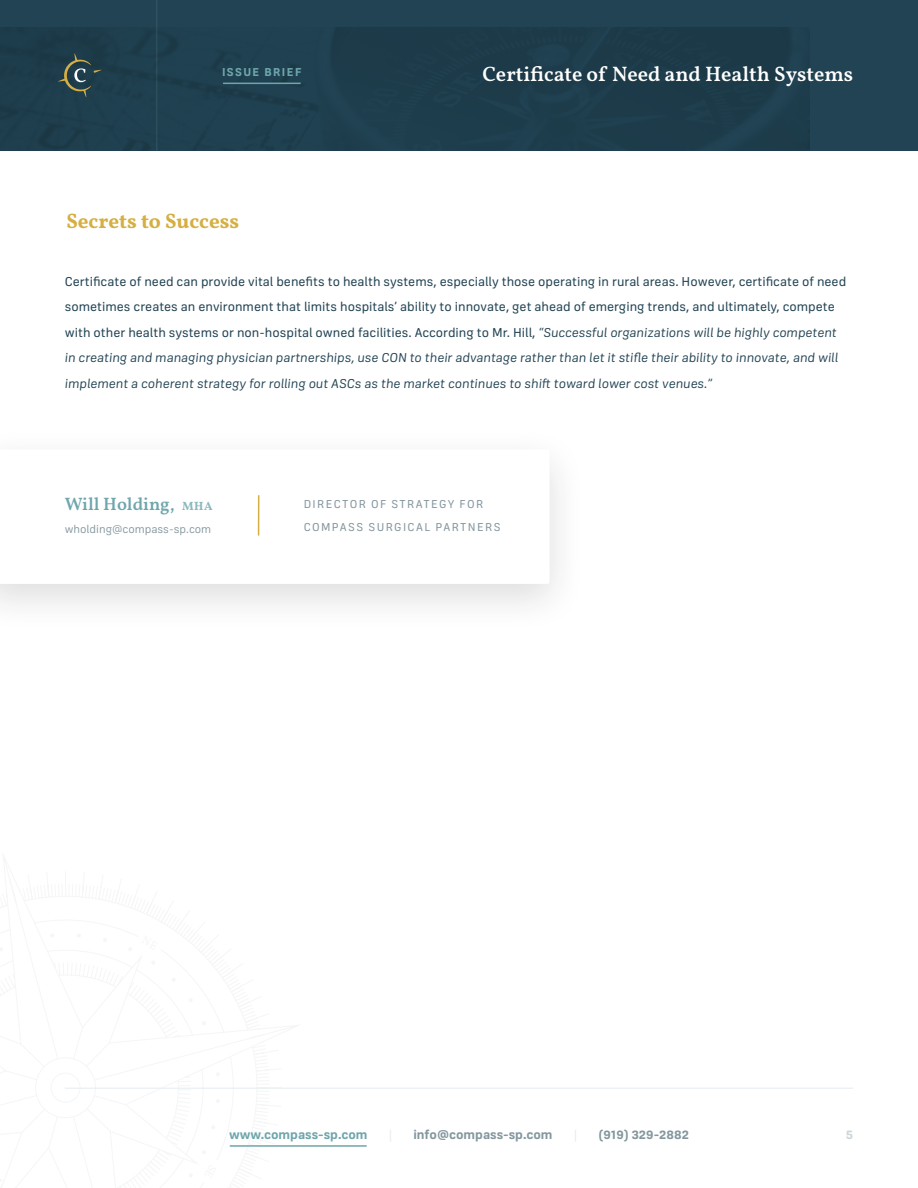
<style>
.page{position:relative;width:918px;height:1188px;background:#fff}
.page>*{position:absolute;margin:0;border:0;box-sizing:border-box;transform-origin:0 0}
.t1{font:500 21px "Vollkorn";color:#fff}
.t2{font:600 21px "Vollkorn";color:#d6af42}
.t3{font:500 18px "Vollkorn";color:#6ea6ac}
.t4{font:13.5px/25.5px "Frygia";color:#214353}
.t5{font:700 13.5px "Frygia";color:#84979f}
.t6{font:700 13.5px "Frygia";color:#6ea6ac}
.t7{font:700 13.5px "Frygia";color:#ced5d9}
.t8{font:12px/22.5px "Frygia";letter-spacing:.115em;color:#84979f}
.t9{font:700 12px "Frygia";letter-spacing:.115em;color:#6ea6ac}
.t10{font:11.85px "Frygia";color:#84979f}
.s1{font-style:italic}
.s2{font-weight:600;font-size:12px;color:#8bb8bd}
</style>
<div class="page">
<svg style="left:0;top:879px;width:274px;height:309px"></svg>
<svg style="left:0;top:947px;width:3px;height:5px"></svg>
<svg style="left:188px;top:1173px;width:5px;height:5px"></svg>
<svg style="left:202px;top:1150px;width:4px;height:5px"></svg>
<svg style="left:211px;top:1125px;width:4px;height:4px"></svg>
<svg style="left:216px;top:1099px;width:4px;height:4px"></svg>
<svg style="left:216px;top:1072px;width:4px;height:4px"></svg>
<svg style="left:202px;top:1021px;width:4px;height:4px"></svg>
<svg style="left:188px;top:998px;width:5px;height:4px"></svg>
<svg style="left:171px;top:977px;width:5px;height:5px"></svg>
<svg style="left:151px;top:960px;width:4px;height:5px"></svg>
<svg style="left:128px;top:947px;width:4px;height:5px"></svg>
<svg style="left:103px;top:938px;width:4px;height:4px"></svg>
<svg style="left:77px;top:933px;width:4px;height:5px"></svg>
<svg style="left:50px;top:933px;width:4px;height:5px"></svg>
<hr style="left:65px;top:1088px;width:788px;height:1px;background:#e6ecee">
<hr style="left:230px;top:1145px;width:137px;height:2px;background:#6ea6ac">
<div style="left:0;top:0;width:918px;height:151px;background:#214353"></div>
<hr style="left:156px;top:0;width:1px;height:151px;background:#385966">
<img style="left:0;top:27px;width:810px;height:124px">
<svg style="left:58px;top:54px;width:43px;height:43px"></svg>
<hr style="left:223px;top:83px;width:78px;height:1px;background:#6ea6ac">
<div style="left:0;top:427px;width:586px;height:207px;background:#231f20;opacity:.15"></div>
<svg style="left:0;top:449px;width:550px;height:135px"></svg>
<hr style="left:258px;top:495px;width:1px;height:41px;background:#d6af42">
<p class="t9" style="left:222px;top:64px;width:81px">ISSUE BRIEF</p>
<h1 class="t2" style="left:66px;top:207px;width:174px">Secrets to Success</h1>
<h1 class="t1" style="left:482px;top:61px;width:372px">Certificate of Need and Health Systems</h1>
<p class="t4" style="left:65px;top:268px;width:783px">Certificate of need can provide vital benefits to health systems, especially those operating in rural areas. However, certificate of need sometimes creates an environment that limits hospitals’ ability to innovate, get ahead of emerging trends, and ultimately, compete with other health systems or non-hospital owned facilities. According to Mr. Hill, <span class="s1">“Successful organizations will be highly competent in creating and managing physician partnerships, use CON to their advantage rather than let it stifle their ability to innovate, and will implement a coherent strategy for rolling out ASCs as the market continues to shift toward lower cost venues.”</span></p>
<h2 class="t3" style="left:65px;top:493px;width:149px">Will Holding, <span class="s2">MHA</span></h2>
<p class="t10" style="left:65px;top:522px;width:148px">wholding@compass-sp.com</p>
<p class="t8" style="left:304px;top:493px;width:198px">DIRECTOR OF STRATEGY FOR<br>COMPASS SURGICAL PARTNERS</p>
<p class="t6" style="left:229px;top:1126px;width:140px">www.compass-sp.com</p>
<p class="t5" style="left:413px;top:1126px;width:141px">info@compass-sp.com</p>
<p class="t5" style="left:598px;top:1126px;width:92px">(919) 329-2882</p>
<p class="t7" style="left:846px;top:1126px;width:9px">5</p>
</div>
